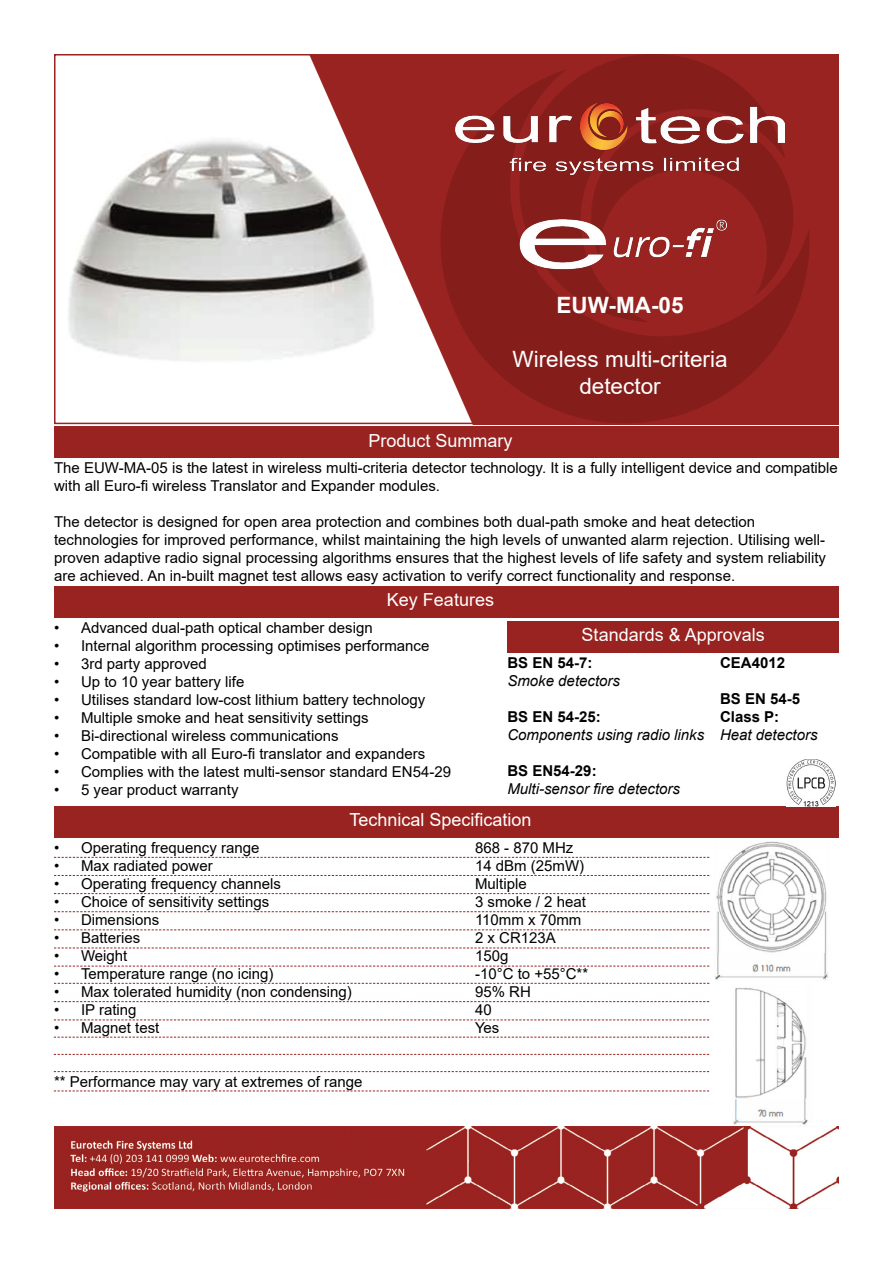
<style>
.page{position:relative;width:893px;height:1263px;background:#fff}
.page>*{position:absolute;margin:0;border:0;box-sizing:border-box;transform-origin:0 0}
.t1{font:22.5px/27px "Arial";color:#fff;text-align:center}
.t2{font:700 22.5px "Arial";color:#fff}
.t3{font:18px "Arial";color:#fff}
.t4{font:15px/18px "Arial";color:#000}
.t5{font:italic 15px "Arial";color:#000}
.t6{font:700 15px/18px "Arial";color:#000}
</style>
<div class="page">
<img style="left:68px;top:139px;width:242px;height:222px">
<div style="left:507px;top:622px;width:332px;height:31px;background:#992320"></div>
<img style="left:310px;top:54px;width:529px;height:370px">
<svg style="left:440px;top:69px;width:369px;height:354px;fill:#851e1b"></svg>
<svg style="left:512px;top:54px;width:274px;height:268px;fill:#851e1b"></svg>
<svg style="left:578px;top:104px;width:224px;height:193px"></svg>
<img style="left:456px;top:100px;width:328px;height:74px">
<img style="left:511px;top:212px;width:219px;height:63px">
<img style="left:54px;top:1126px;width:785px;height:83px">
<div style="left:54px;top:427px;width:785px;height:31px;background:#992320"></div>
<div style="left:54px;top:586px;width:785px;height:31px;background:#992320"></div>
<div style="left:54px;top:806px;width:785px;height:31px;background:#992320"></div>
<img style="left:786px;top:759px;width:50px;height:47px">
<svg style="left:54px;top:857px;width:656px;height:1px"></svg>
<svg style="left:54px;top:875px;width:656px;height:1px"></svg>
<svg style="left:54px;top:893px;width:656px;height:1px"></svg>
<svg style="left:54px;top:911px;width:656px;height:1px"></svg>
<svg style="left:54px;top:929px;width:656px;height:1px"></svg>
<svg style="left:54px;top:947px;width:656px;height:1px"></svg>
<svg style="left:54px;top:966px;width:656px;height:1px"></svg>
<svg style="left:54px;top:983px;width:656px;height:1px"></svg>
<svg style="left:54px;top:1001px;width:655px;height:1px"></svg>
<svg style="left:54px;top:1019px;width:655px;height:1px"></svg>
<svg style="left:54px;top:1037px;width:655px;height:1px"></svg>
<svg style="left:54px;top:1054px;width:655px;height:1px"></svg>
<svg style="left:54px;top:1071px;width:655px;height:1px"></svg>
<svg style="left:54px;top:1090px;width:655px;height:1px"></svg>
<img style="left:715px;top:842px;width:113px;height:138px">
<img style="left:733px;top:988px;width:75px;height:137px">
<h1 class="t2" style="left:556px;top:290px;width:129px">EUW-MA-05</h1>
<h1 class="t1" style="left:512px;top:346px;width:216px">Wireless multi-criteria detector</h1>
<p class="t3" style="left:368px;top:428px;width:146px">Product Summary</p>
<p class="t4" style="left:54px;top:459px;width:785px">The EUW-MA-05 is the latest in wireless multi-criteria detector technology. It is a fully intelligent device and compatible with all Euro-fi wireless Translator and Expander modules.</p>
<p class="t4" style="left:54px;top:513px;width:773px">The detector is designed for open area protection and combines both dual-path smoke and heat detection technologies for improved performance, whilst maintaining the high levels of unwanted alarm rejection. Utilising well&shy;proven adaptive radio signal processing algorithms ensures that the highest levels of life safety and system reliability are achieved. An in-built magnet test allows easy activation to verify correct functionality and response.</p>
<p class="t3" style="left:387px;top:587px;width:109px">Key Features</p>
<p class="t4" style="left:54px;top:618px;width:320px">• Advanced dual-path optical chamber design</p>
<p class="t4" style="left:54px;top:636px;width:377px">• Internal algorithm processing optimises performance</p>
<p class="t4" style="left:54px;top:654px;width:154px">• 3rd party approved</p>
<p class="t4" style="left:54px;top:672px;width:192px">• Up to 10 year battery life</p>
<p class="t4" style="left:54px;top:690px;width:373px">• Utilises standard low-cost lithium battery technology</p>
<p class="t4" style="left:54px;top:708px;width:316px">• Multiple smoke and heat sensitivity settings</p>
<p class="t4" style="left:54px;top:726px;width:286px">• Bi-directional wireless communications</p>
<p class="t4" style="left:54px;top:744px;width:373px">• Compatible with all Euro-fi translator and expanders</p>
<p class="t4" style="left:54px;top:762px;width:399px">• Complies with the latest multi-sensor standard EN54-29</p>
<p class="t4" style="left:54px;top:780px;width:186px">• 5 year product warranty</p>
<p class="t3" style="left:349px;top:807px;width:184px">Technical Specification</p>
<p class="t4" style="left:54px;top:838px;width:207px">• Operating frequency range</p>
<p class="t4" style="left:54px;top:856px;width:160px">• Max radiated power</p>
<p class="t4" style="left:54px;top:874px;width:229px">• Operating frequency channels</p>
<p class="t4" style="left:54px;top:892px;width:217px">• Choice of sensitivity settings</p>
<p class="t4" style="left:54px;top:910px;width:107px">• Dimensions</p>
<p class="t4" style="left:54px;top:928px;width:88px">• Batteries</p>
<p class="t4" style="left:54px;top:946px;width:75px">• Weight</p>
<p class="t4" style="left:54px;top:964px;width:221px">• Temperature range (no icing)</p>
<p class="t4" style="left:54px;top:982px;width:299px">• Max tolerated humidity (non condensing)</p>
<p class="t4" style="left:54px;top:1000px;width:84px">• IP rating</p>
<p class="t4" style="left:54px;top:1018px;width:107px">• Magnet test</p>
<p class="t4" style="left:54px;top:1072px;width:310px">** Performance may vary at extremes of range</p>
<p class="t3" style="left:582px;top:623px;width:185px">Standards &amp; Approvals</p>
<p class="t6" style="left:507px;top:654px;width:87px">BS EN 54-7:</p>
<p class="t5" style="left:507px;top:671px;width:114px">Smoke detectors</p>
<p class="t6" style="left:507px;top:708px;width:95px">BS EN 54-25:</p>
<p class="t5" style="left:507px;top:725px;width:198px">Components using radio links</p>
<p class="t6" style="left:507px;top:762px;width:91px">BS EN54-29:</p>
<p class="t5" style="left:507px;top:779px;width:174px">Multi-sensor fire detectors</p>
<p class="t6" style="left:720px;top:654px;width:67px">CEA4012</p>
<p class="t6" style="left:720px;top:690px;width:82px">BS EN 54-5<br>Class P:</p>
<p class="t5" style="left:720px;top:725px;width:99px">Heat detectors</p>
<p class="t4" style="left:475px;top:838px;width:115px">868 - 870 MHz<br>14 dBm (25mW)<br>Multiple<br>3 smoke / 2 heat<br>110mm x 70mm<br>2 x CR123A<br>150g<br>-10°C to +55°C**<br>95% RH<br>40<br>Yes</p>
</div>
